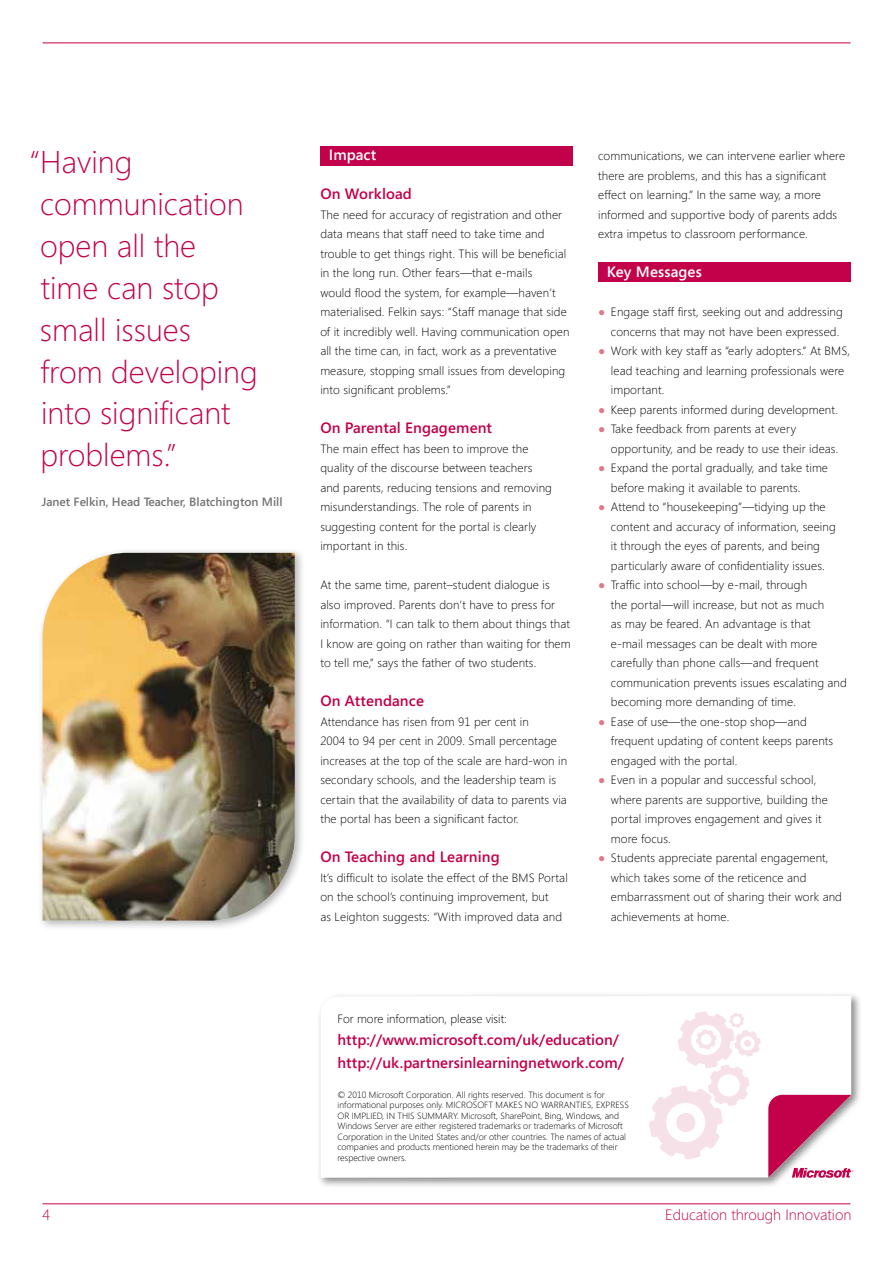
<style>
.page{position:relative;width:893px;height:1263px;background:#fff}
.page>*{position:absolute;margin:0;border:0;box-sizing:border-box;transform-origin:0 0}
.t1{font:300 31.5px/42px "Segoe";color:#c3004a}
.t2{font:600 15px/22.5px "Segoe";color:#c3004a}
.t3{font:300 15px "Segoe";color:#c3004a}
.t4{font:600 15px "Segoe";letter-spacing:.01em;color:#fff}
.t5{font:300 12px/19.5px "Segoe";letter-spacing:.01em;color:#000}
.t6{font:600 12px "Segoe";color:#747476}
.t7{font:300 9px/10.5px "Segoe";color:#000}
.s1{color:#da7b87}
</style>
<div class="page">
<div style="left:320px;top:146px;width:253px;height:19px;background:#c3004a"></div>
<div style="left:598px;top:262px;width:252px;height:20px;background:#c3004a"></div>
<img style="left:319px;top:994px;width:541px;height:192px">
<svg style="left:321px;top:996px;width:530px;height:182px"></svg>
<svg style="left:768px;top:1095px;width:85px;height:84px"></svg>
<hr style="left:43px;top:1203px;width:807px;height:1px;background:#c3004a">
<svg style="left:649px;top:1011px;width:112px;height:149px"></svg>
<div style="left:37px;top:548px;width:269px;height:384px;background:#000;opacity:.3"></div>
<img style="left:43px;top:553px;width:252px;height:368px">
<hr style="left:43px;top:43px;width:807px;height:1px;background:#c3004a">
<h1 class="t1" style="left:40px;top:140px;width:219px;text-indent:-10px">“Having communication open all the time can stop small issues from developing into significant problems.”</h1>
<p class="t6" style="left:42px;top:493px;width:242px">Janet Felkin, Head Teacher, Blatchington Mill</p>
<p class="t4" style="left:329px;top:145px;width:49px">Impact</p>
<p class="t2" style="left:320px;top:182px;width:93px">On Workload</p>
<p class="t5" style="left:320px;top:204px;width:251px">The need for accuracy of registration and other data means that staff need to take time and trouble to get things right. This will be beneficial in the long run. Other fears—that e-mails<br>would flood the system, for example—haven’t materialised. Felkin says: “Staff manage that side of it incredibly well. Having communication open all the time can, in fact, work as a preventative measure, stopping small issues from developing into significant problems.”</p>
<p class="t2" style="left:320px;top:416px;width:173px">On Parental Engagement</p>
<p class="t5" style="left:320px;top:438px;width:233px">The main effect has been to improve the quality of the discourse between teachers and parents, reducing tensions and removing misunderstandings. The role of parents in suggesting content for the portal is clearly important in this.</p>
<p class="t5" style="left:320px;top:575px;width:252px">At the same time, parent–student dialogue is also improved. Parents don’t have to press for information. “I can talk to them about things that I know are going on rather than waiting for them to tell me,” says the father of two students.</p>
<p class="t2" style="left:320px;top:689px;width:105px">On Attendance</p>
<p class="t5" style="left:320px;top:711px;width:248px">Attendance has risen from 91 per cent in<br>2004 to 94 per cent in 2009. Small percentage increases at the top of the scale are hard-won in secondary schools, and the leadership team is certain that the availability of data to parents via the portal has been a significant factor.</p>
<p class="t2" style="left:320px;top:845px;width:181px">On Teaching and Learning</p>
<p class="t5" style="left:320px;top:867px;width:249px">It’s difficult to isolate the effect of the BMS Portal on the school’s continuing improvement, but<br>as Leighton suggests: “With improved data and</p>
<p class="t5" style="left:598px;top:146px;width:248px">communications, we can intervene earlier where there are problems, and this has a significant effect on learning.” In the same way, a more informed and supportive body of parents adds extra impetus to classroom performance.</p>
<p class="t4" style="left:607px;top:262px;width:97px">Key Messages</p>
<p class="t5" style="left:598px;top:302px;width:246px;text-align:right"><span class="s1">●</span> Engage staff first, seeking out and addressing concerns that may not have been expressed.</p>
<p class="t5" style="left:611px;top:341px;width:241px;text-indent:-13px"><span class="s1">●</span> Work with key staff as “early adopters.” At BMS, lead teaching and learning professionals were important.</p>
<p class="t5" style="left:598px;top:399px;width:241px"><span class="s1">●</span> Keep parents informed during development.</p>
<p class="t5" style="left:611px;top:419px;width:229px;text-indent:-13px"><span class="s1">●</span> Take feedback from parents at every opportunity, and be ready to use their ideas.</p>
<p class="t5" style="left:611px;top:458px;width:219px;text-indent:-13px"><span class="s1">●</span> Expand the portal gradually, and take time before making it available to parents.</p>
<p class="t5" style="left:611px;top:497px;width:226px;text-indent:-13px"><span class="s1">●</span> Attend to “housekeeping”—tidying up the content and accuracy of information, seeing it through the eyes of parents, and being particularly aware of confidentiality issues.</p>
<p class="t5" style="left:611px;top:575px;width:237px;text-indent:-13px"><span class="s1">●</span> Traffic into school—by e-mail, through<br>the portal—will increase, but not as much<br>as may be feared. An advantage is that<br>e-mail messages can be dealt with more carefully than phone calls—and frequent communication prevents issues escalating and becoming more demanding of time.</p>
<p class="t5" style="left:611px;top:711px;width:224px;text-indent:-13px"><span class="s1">●</span> Ease of use—the one-stop shop—and frequent updating of content keeps parents engaged with the portal.</p>
<p class="t5" style="left:611px;top:770px;width:218px;text-indent:-13px"><span class="s1">●</span> Even in a popular and successful school, where parents are supportive, building the portal improves engagement and gives it more focus.</p>
<p class="t5" style="left:611px;top:848px;width:233px;text-indent:-13px"><span class="s1">●</span> Students appreciate parental engagement, which takes some of the reticence and embarrassment out of sharing their work and achievements at home.</p>
<p class="t5" style="left:338px;top:1008px;width:171px">For more information, please visit:</p>
<p class="t2" style="left:338px;top:1028px;width:288px">http://www.microsoft.com/uk/education/ http://uk.partnersinlearningnetwork.com/</p>
<p class="t7" style="left:338px;top:1089px;width:293px">© 2010 Microsoft Corporation. All rights reserved. This document is for informational purposes only. MICROSOFT MAKES NO WARRANTIES, EXPRESS OR IMPLIED, IN THIS SUMMARY. Microsoft, SharePoint, Bing, Windows, and Windows Server are either registered trademarks or trademarks of Microsoft Corporation in the United States and/or other countries. The names of actual companies and products mentioned herein may be the trademarks of their respective owners.</p>
<p class="t3" style="left:43px;top:1205px;width:9px">4</p>
<p class="t3" style="left:665px;top:1205px;width:188px">Education through Innovation</p>
</div>
